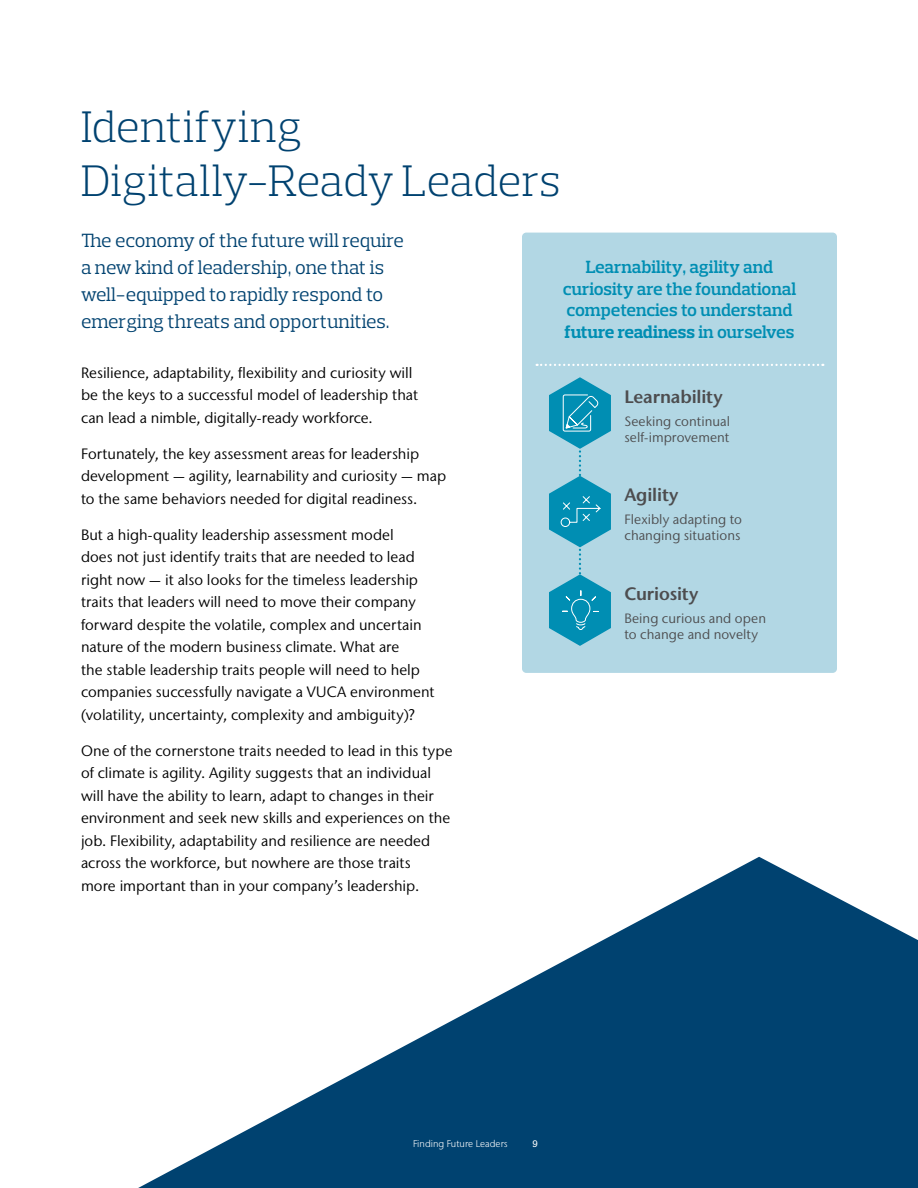
<style>
.page{position:relative;width:918px;height:1188px;background:#fff}
.page>*{position:absolute;margin:0;border:0;box-sizing:border-box;transform-origin:0 0}
.t1{font:300 45px/54px "Prelo Slab";letter-spacing:-.01em;color:#004270}
.t2{font:19.5px/27px "Prelo Slab";color:#004270}
.t3{font:600 18px/21.6px "Prelo Slab";color:#008eb3;text-align:center}
.t4{font:600 18px "Stone Sans IIITC Pro";letter-spacing:-.01em;color:#4d4d4f}
.t5{font:15px/22.5px "Stone Sans IIITC Pro";color:#000}
.t6{font:13.5px/16.2px "Stone Sans IIITC Pro";letter-spacing:.005em;color:#4d4d4f}
.t7{font:300 9.75px "Stone Sans IIITC Pro";color:#fff}
.t8{font:500 9.75px "Prelo Slab";color:#fff}
.s1{font-weight:700}
</style>
<div class="page">
<svg style="left:138px;top:857px;width:780px;height:331px;fill:#004270"></svg>
<div style="left:522px;top:233px;width:315px;height:440px;background:#b2d7e4;border-radius:4px"></div>
<svg style="left:537px;top:364px;width:286px;height:2px"></svg>
<svg style="left:549px;top:377px;width:62px;height:269px"></svg>
<h1 class="t1" style="left:81px;top:99px;width:481px">Identifying<br>Digitally-Ready Leaders</h1>
<h2 class="t2" style="left:81px;top:227px;width:324px">The economy of the future will require a new kind of leadership, one that is well-equipped to rapidly respond to emerging threats and opportunities.</h2>
<p class="t5" style="left:81px;top:361px;width:339px">Resilience, adaptability, flexibility and curiosity will be the keys to a successful model of leadership that can lead a nimble, digitally-ready workforce.</p>
<p class="t5" style="left:81px;top:442px;width:367px">Fortunately, the key assessment areas for leadership development — agility, learnability and curiosity — map to the same behaviors needed for digital readiness.</p>
<p class="t5" style="left:81px;top:523px;width:355px">But a high-quality leadership assessment model<br>does not just identify traits that are needed to lead right now — it also looks for the timeless leadership traits that leaders will need to move their company forward despite the volatile, complex and uncertain nature of the modern business climate. What are<br>the stable leadership traits people will need to help companies successfully navigate a VUCA environment (volatility, uncertainty, complexity and ambiguity)?</p>
<p class="t5" style="left:81px;top:739px;width:373px">One of the cornerstone traits needed to lead in this type of climate is agility. Agility suggests that an individual will have the ability to learn, adapt to changes in their environment and seek new skills and experiences on the job. Flexibility, adaptability and resilience are needed across the workforce, but nowhere are those traits<br>more important than in your company’s leadership.</p>
<p class="t3" style="left:563px;top:256px;width:235px">Learnability, agility and curiosity are the foundational competencies to understand <span class="s1">future readiness</span> in ourselves</p>
<p class="t4" style="left:624px;top:385px;width:100px">Learnability</p>
<p class="t6" style="left:624px;top:413px;width:107px">Seeking continual self‑improvement</p>
<p class="t4" style="left:624px;top:483px;width:56px">Agility</p>
<p class="t6" style="left:624px;top:511px;width:119px">Flexibly adapting to changing situations</p>
<p class="t4" style="left:624px;top:582px;width:75px">Curiosity</p>
<p class="t6" style="left:624px;top:610px;width:143px">Being curious and open to change and novelty</p>
<p class="t7" style="left:413px;top:1138px;width:96px">Finding Future Leaders</p>
<p class="t8" style="left:533px;top:1138px;width:7px">9</p>
</div>
